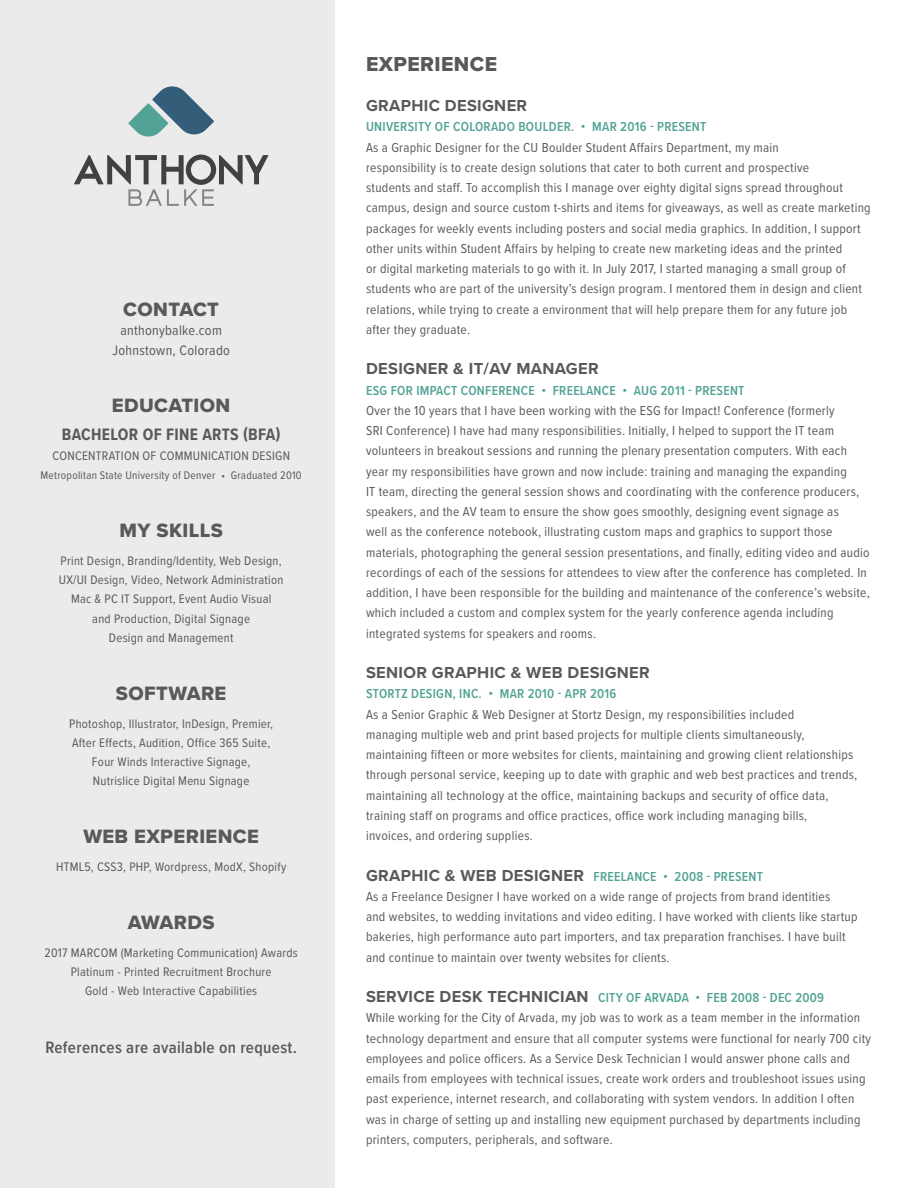
<style>
.page{position:relative;width:918px;height:1188px;background:#fff}
.page>*{position:absolute;margin:0;border:0;box-sizing:border-box;transform-origin:0 0}
.t1{font:21px "Proxima Nova Extrabld";letter-spacing:.02em;color:#58595b}
.t2{font:19.95px "Proxima Nova Extrabld";letter-spacing:.02em;color:#58595b}
.t3{font:600 17.1px "Proxima Nova Cond";letter-spacing:.02em;color:#58595b}
.t4{font:700 17.1px "Proxima Nova Cond";letter-spacing:.02em;color:#58595b}
.t5{font:700 16.5px "Proxima Nova";letter-spacing:.02em;color:#58595b}
.t6{font:14.25px/19.4px "Proxima Nova Cond";letter-spacing:.02em;color:#58595b;text-align:center}
.t7{font:13.5px/20.2px "Proxima Nova Cond";letter-spacing:.02em;color:#58595b}
.t8{font:600 13.5px "Proxima Nova Cond";letter-spacing:.02em;color:#52a395}
.t9{font:12.9px/19.4px "Proxima Nova Cond";letter-spacing:.02em;color:#58595b;text-align:center}
.t10{font:11.4px "Proxima Nova Cond";letter-spacing:.02em;color:#58595b}
.s1{font-family:"Proxima Nova";font-weight:700;font-size:16.5px}
.s2{font-weight:600;color:#52a395}
</style>
<div class="page">
<div style="left:0;top:0;width:335px;height:1188px;background:#ebebec"></div>
<svg style="left:74px;top:155px;width:195px;height:51px"></svg>
<svg style="left:128px;top:86px;width:86px;height:51px"></svg>
<h2 class="t2" style="left:123px;top:295px;width:97px">CONTACT</h2>
<p class="t6" style="left:112px;top:320px;width:119px">anthonybalke.com<br>Johnstown, Colorado</p>
<h2 class="t2" style="left:112px;top:391px;width:120px">EDUCATION</h2>
<p class="t4" style="left:62px;top:422px;width:220px">BACHELOR OF FINE ARTS (BFA)</p>
<p class="t9" style="left:52px;top:445px;width:239px">CONCENTRATION OF COMMUNICATION DESIGN</p>
<p class="t10" style="left:41px;top:467px;width:263px">Metropolitan State University of Denver • Graduated 2010</p>
<h2 class="t2" style="left:120px;top:515px;width:105px">MY SKILLS</h2>
<p class="t9" style="left:59px;top:550px;width:226px">Print Design, Branding/Identity, Web Design, UX/UI Design, Video, Network Administration Mac &amp; PC IT Support, Event Audio Visual<br>and Production, Digital Signage<br>Design and Management</p>
<h2 class="t2" style="left:116px;top:678px;width:112px">SOFTWARE</h2>
<p class="t9" style="left:69px;top:713px;width:206px">Photoshop, Illustrator, InDesign, Premier, After Effects, Audition, Office 365 Suite, Four Winds Interactive Signage, Nutrislice Digital Menu Signage</p>
<h2 class="t2" style="left:83px;top:822px;width:177px">WEB EXPERIENCE</h2>
<p class="t9" style="left:56px;top:857px;width:232px">HTML5, CSS3, PHP, Wordpress, ModX, Shopify</p>
<h2 class="t2" style="left:128px;top:907px;width:88px">AWARDS</h2>
<p class="t9" style="left:45px;top:942px;width:255px">2017 MARCOM (Marketing Communication) Awards<br>Platinum - Printed Recruitment Brochure<br>Gold - Web Interactive Capabilities</p>
<p class="t3" style="left:45px;top:1035px;width:253px">References are available on request.</p>
<h1 class="t1" style="left:366px;top:48px;width:133px">EXPERIENCE</h1>
<p class="t5" style="left:366px;top:93px;width:163px">GRAPHIC DESIGNER</p>
<p class="t8" style="left:366px;top:117px;width:342px">UNIVERSITY OF COLORADO BOULDER. • MAR 2016 - PRESENT</p>
<p class="t7" style="left:366px;top:136px;width:506px">As a Graphic Designer for the CU Boulder Student Affairs Department, my main<br>responsibility is to create design solutions that cater to both current and prospective<br>students and staff. To accomplish this I manage over eighty digital signs spread throughout campus, design and source custom t-shirts and items for giveaways, as well as create marketing packages for weekly events including posters and social media graphics. In addition, I support other units within Student Affairs by helping to create new marketing ideas and the printed<br>or digital marketing materials to go with it. In July 2017, I started managing a small group of students who are part of the university’s design program. I mentored them in design and client relations, while trying to create a environment that will help prepare them for any future job after they graduate.</p>
<p class="t5" style="left:366px;top:357px;width:234px">DESIGNER &amp; IT/AV MANAGER</p>
<p class="t8" style="left:366px;top:380px;width:380px">ESG FOR IMPACT CONFERENCE • FREELANCE • AUG 2011 - PRESENT</p>
<p class="t7" style="left:366px;top:400px;width:505px">Over the 10 years that I have been working with the ESG for Impact! Conference (formerly<br>SRI Conference) I have had many responsibilities. Initially, I helped to support the IT team volunteers in breakout sessions and running the plenary presentation computers. With each year my responsibilities have grown and now include: training and managing the expanding<br>IT team, directing the general session shows and coordinating with the conference producers, speakers, and the AV team to ensure the show goes smoothly, designing event signage as<br>well as the conference notebook, illustrating custom maps and graphics to support those materials, photographing the general session presentations, and finally, editing video and audio recordings of each of the sessions for attendees to view after the conference has completed. In addition, I have been responsible for the building and maintenance of the conference’s website, which included a custom and complex system for the yearly conference agenda including integrated systems for speakers and rooms.</p>
<p class="t5" style="left:366px;top:660px;width:285px">SENIOR GRAPHIC &amp; WEB DESIGNER</p>
<p class="t8" style="left:366px;top:684px;width:252px">STORTZ DESIGN, INC. • MAR 2010 - APR 2016</p>
<p class="t7" style="left:366px;top:703px;width:493px">As a Senior Graphic &amp; Web Designer at Stortz Design, my responsibilities included<br>managing multiple web and print based projects for multiple clients simultaneously, maintaining fifteen or more websites for clients, maintaining and growing client relationships through personal service, keeping up to date with graphic and web best practices and trends, maintaining all technology at the office, maintaining backups and security of office data, training staff on programs and office practices, office work including managing bills,<br>invoices, and ordering supplies.</p>
<p class="t7" style="left:366px;top:865px;width:493px"><span class="s1">GRAPHIC &amp; WEB DESIGNER</span> <span class="s2">FREELANCE • 2008 - PRESENT<br></span>As a Freelance Designer I have worked on a wide range of projects from brand identities<br>and websites, to wedding invitations and video editing. I have worked with clients like startup bakeries, high performance auto part importers, and tax preparation franchises. I have built and continue to maintain over twenty websites for clients.</p>
<p class="t7" style="left:366px;top:987px;width:507px"><span class="s1">SERVICE DESK TECHNICIAN</span> <span class="s2">CITY OF ARVADA • FEB 2008 - DEC 2009<br></span>While working for the City of Arvada, my job was to work as a team member in the information technology department and ensure that all computer systems were functional for nearly 700 city employees and police officers. As a Service Desk Technician I would answer phone calls and emails from employees with technical issues, create work orders and troubleshoot issues using past experience, internet research, and collaborating with system vendors. In addition I often was in charge of setting up and installing new equipment purchased by departments including printers, computers, peripherals, and software.</p>
</div>
